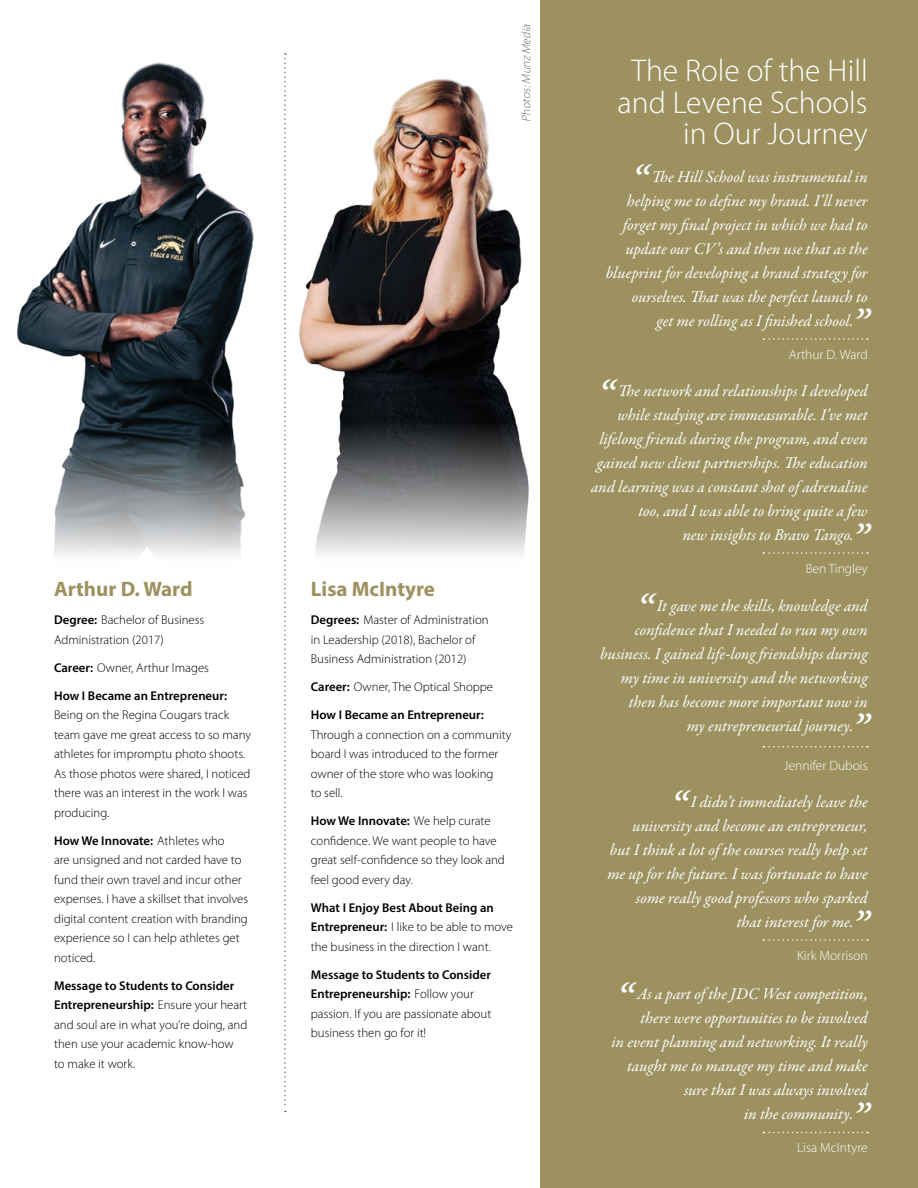
<style>
.page{position:relative;width:918px;height:1188px;background:#fff}
.page>*{position:absolute;margin:0;border:0;box-sizing:border-box;transform-origin:0 0}
.t1{font:italic 48px "Garamond Premr Pro";color:#fff}
.t2{font:300 31.5px/31.5px "Myriad Pro";color:#fff;text-align:right}
.t3{font:700 21px "Myriad Pro";color:#9c915f}
.t4{font:italic 16.5px "Garamond Premr Pro";letter-spacing:-.005em;color:#fff}
.t5{font:300 13.5px "Myriad Pro";color:#fff}
.t6{font:300 12.75px/19.5px "Myriad Pro";color:#000}
.t7{font:600 12.75px/28px "Myriad Pro";color:#000}
.t8{font:italic 300 12px "Myriad Pro";color:#696b73}
.s1{font-weight:600}
.s2{font-weight:300}
</style>
<div class="page">
<div style="left:541px;top:0;width:377px;height:1188px;background:#9c915f"></div>
<svg style="left:284px;top:569px;width:2px;height:543px"></svg>
<svg style="left:763px;top:338px;width:105px;height:2px"></svg>
<svg style="left:763px;top:552px;width:105px;height:2px"></svg>
<svg style="left:763px;top:746px;width:105px;height:1px"></svg>
<svg style="left:763px;top:939px;width:105px;height:2px"></svg>
<svg style="left:763px;top:1132px;width:105px;height:1px"></svg>
<img style="left:16px;top:62px;width:238px;height:494px">
<img style="left:284px;top:15px;width:257px;height:552px">
<p class="t8" style="left:519px;top:122px;width:102px;rotate:-90deg">Photos:MunzMedia</p>
<p class="t3" style="left:54px;top:575px;width:140px">Arthur D. Ward</p>
<p class="t6" style="left:54px;top:610px;width:152px"><span class="s1">Degree:</span> Bachelor of Business<br>Administration (2017)</p>
<p class="t7" style="left:54px;top:653px;width:174px">Career: <span class="s2">Owner, Arthur Images<br></span>How I Became an Entrepreneur:</p>
<p class="t6" style="left:54px;top:705px;width:198px">Being on the Regina Cougars track team gave me great access to so many athletes for impromptu photo shoots.<br>As those photos were shared, I noticed there was an interest in the work I was producing.</p>
<p class="t6" style="left:54px;top:831px;width:196px"><span class="s1">How We Innovate:</span> Athletes who<br>are unsigned and not carded have to fund their own travel and incur other expenses. I have a skillset that involves digital content creation with branding experience so I can help athletes get noticed.</p>
<p class="t6" style="left:54px;top:976px;width:195px"><span class="s1">Message to Students to Consider<br>Entrepreneurship:</span> Ensure your heart and soul are in what you’re doing, and then use your academic know-how to make it work.</p>
<p class="t3" style="left:311px;top:575px;width:126px">Lisa McIntyre</p>
<p class="t6" style="left:311px;top:610px;width:179px"><span class="s1">Degrees:</span> Master of Administration in Leadership (2018), Bachelor of<br>Business Administration (2012)</p>
<p class="t7" style="left:311px;top:673px;width:184px">Career: <span class="s2">Owner, The Optical Shoppe<br></span>How I Became an Entrepreneur:</p>
<p class="t6" style="left:311px;top:725px;width:202px">Through a connection on a community board I was introduced to the former owner of the store who was looking<br>to sell.</p>
<p class="t6" style="left:311px;top:811px;width:196px"><span class="s1">How We Innovate:</span> We help curate confidence. We want people to have great self-confidence so they look and feel good every day.</p>
<p class="t6" style="left:311px;top:898px;width:204px"><span class="s1">What I Enjoy Best About Being an<br>Entrepreneur:</span> I like to be able to move the business in the direction I want.</p>
<p class="t6" style="left:311px;top:965px;width:182px"><span class="s1">Message to Students to Consider<br>Entrepreneurship:</span> Follow your passion. If you are passionate about business then go for it!</p>
<h2 class="t2" style="left:618px;top:55px;width:252px">The Role of the Hill and Levene Schools in Our Journey</h2>
<h1 class="t1" style="left:630px;top:153px;width:18px">“</h1>
<p class="t4" style="left:652px;top:166px;width:217px">Th e Hill School was instrumental in</p>
<p class="t4" style="left:627px;top:190px;width:242px">helping me to define my brand. I’ll never</p>
<p class="t4" style="left:623px;top:214px;width:246px">forget my final project in which we had to</p>
<p class="t4" style="left:626px;top:238px;width:243px">update our CV’s and then use that as the</p>
<p class="t4" style="left:606px;top:262px;width:263px">blueprint for developing a brand strategy for</p>
<p class="t4" style="left:632px;top:286px;width:237px">ourselves. That was the perfect launch to</p>
<p class="t4" style="left:656px;top:310px;width:199px">get me rolling as I finished school.</p>
<h1 class="t1" style="left:851px;top:297px;width:18px">”</h1>
<p class="t5" style="left:789px;top:346px;width:80px">Arthur D. Ward</p>
<h1 class="t1" style="left:596px;top:367px;width:18px">“</h1>
<p class="t4" style="left:618px;top:381px;width:251px">Th e network and relationships I developed</p>
<p class="t4" style="left:617px;top:405px;width:252px">while studying are immeasurable. I’ve met</p>
<p class="t4" style="left:599px;top:429px;width:270px">lifelong friends during the program, and even</p>
<p class="t4" style="left:597px;top:453px;width:272px">gained new client partnerships. Th e education</p>
<p class="t4" style="left:591px;top:477px;width:278px">and learning was a constant shot of adrenaline</p>
<p class="t4" style="left:638px;top:501px;width:231px">too, and I was able to bring quite a few</p>
<p class="t4" style="left:683px;top:525px;width:172px">new insights to Bravo Tango.</p>
<h1 class="t1" style="left:851px;top:511px;width:18px">”</h1>
<p class="t5" style="left:806px;top:561px;width:64px">Ben Tingley</p>
<h1 class="t1" style="left:635px;top:582px;width:18px">“</h1>
<p class="t4" style="left:657px;top:595px;width:212px">It gave me the skills, knowledge and</p>
<p class="t4" style="left:635px;top:619px;width:234px">confidence that I needed to run my own</p>
<p class="t4" style="left:600px;top:643px;width:269px">business. I gained life-long friendships during</p>
<p class="t4" style="left:621px;top:667px;width:248px">my time in university and the networking</p>
<p class="t4" style="left:629px;top:691px;width:240px">then has become more important now in</p>
<p class="t4" style="left:687px;top:715px;width:168px">my entrepreneurial journey.</p>
<h1 class="t1" style="left:851px;top:702px;width:18px">”</h1>
<p class="t5" style="left:784px;top:757px;width:85px">Jennifer Dubois</p>
<h1 class="t1" style="left:669px;top:778px;width:18px">“</h1>
<p class="t4" style="left:691px;top:792px;width:178px">I didn’t immediately leave the</p>
<p class="t4" style="left:633px;top:816px;width:237px">university and become an entrepreneur,</p>
<p class="t4" style="left:610px;top:840px;width:259px">but I think a lot of the courses really help set</p>
<p class="t4" style="left:607px;top:864px;width:262px">me up for the future. I was fortunate to have</p>
<p class="t4" style="left:636px;top:888px;width:233px">some really good professors who sparked</p>
<p class="t4" style="left:737px;top:912px;width:118px">that interest for me.</p>
<h1 class="t1" style="left:851px;top:898px;width:18px">”</h1>
<p class="t5" style="left:797px;top:948px;width:72px">Kirk Morrison</p>
<h1 class="t1" style="left:615px;top:970px;width:18px">“</h1>
<p class="t4" style="left:637px;top:984px;width:232px">As a part of the JDC West competition,</p>
<p class="t4" style="left:640px;top:1008px;width:229px">there were opportunities to be involved</p>
<p class="t4" style="left:611px;top:1032px;width:258px">in event planning and networking. It really</p>
<p class="t4" style="left:627px;top:1056px;width:242px">taught me to manage my time and make</p>
<p class="t4" style="left:684px;top:1080px;width:185px">sure that I was always involved</p>
<p class="t4" style="left:744px;top:1104px;width:111px">in the community.</p>
<h1 class="t1" style="left:851px;top:1090px;width:18px">”</h1>
<p class="t5" style="left:797px;top:1140px;width:72px">Lisa McIntyre</p>
</div>
